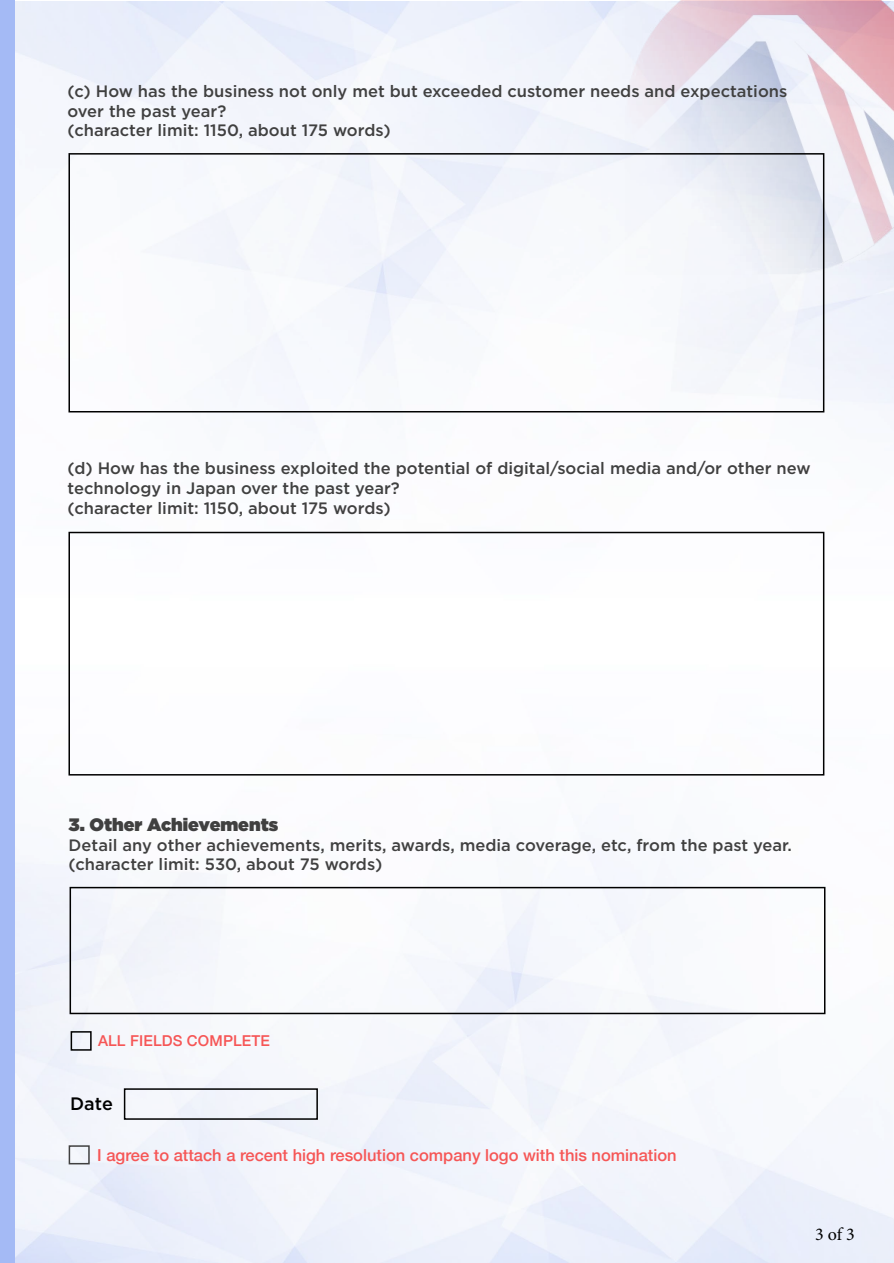
<style>
.page{position:relative;width:894px;height:1263px;background:#fff}
.page>*{position:absolute;margin:0;border:0;box-sizing:border-box;transform-origin:0 0}
.t1{font:900 18px "Gotham";color:#404040}
.t2{font:18px "Minion Pro";color:#000}
.t3{font:500 18px "Gotham";color:#000}
.t4{font:500 16.5px/19.8px "Gotham";color:#404040}
.t5{font:500 16.5px "Helvetica Neue";color:#f65656}
.t6{font:500 15px "Helvetica Neue";letter-spacing:.01em;color:#f65656}
</style>
<div class="page">
<img style="left:625px;top:0;width:268px;height:274px">
<div style="left:0;top:1px;width:15px;height:1262px;background:#a4baf5"></div>
<div style="left:68px;top:153px;width:756px;height:259px;border:2px solid #000"></div>
<div style="left:68px;top:532px;width:756px;height:243px;border:2px solid #000"></div>
<div style="left:69px;top:887px;width:756px;height:127px;border:2px solid #000"></div>
<div style="left:71px;top:1031px;width:21px;height:20px;border:2px solid #000"></div>
<div style="left:69px;top:1145px;width:21px;height:19px;border:2px solid #404040"></div>
<div style="left:124px;top:1088px;width:194px;height:32px;border:2px solid #000"></div>
<p class="t4" style="left:68px;top:81px;width:721px">(c) How has the business not only met but exceeded customer needs and expectations over the past year?<br>(character limit: 1150, about 175 words)</p>
<p class="t4" style="left:68px;top:458px;width:744px">(d) How has the business exploited the potential of digital/social media and/or other new technology in Japan over the past year?<br>(character limit: 1150, about 175 words)</p>
<p class="t1" style="left:69px;top:811px;width:211px">3. Other Achievements</p>
<p class="t4" style="left:69px;top:835px;width:724px">Detail any other achievements, merits, awards, media coverage, etc, from the past year. (character limit: 530, about 75 words)</p>
<p class="t6" style="left:98px;top:1029px;width:173px">ALL FIELDS COMPLETE</p>
<p class="t3" style="left:70px;top:1092px;width:45px">Date</p>
<p class="t5" style="left:97px;top:1142px;width:580px">I agree to attach a recent high resolution company logo with this nomination</p>
<p class="t2" style="left:814px;top:1222px;width:41px">3 of 3</p>
</div>
